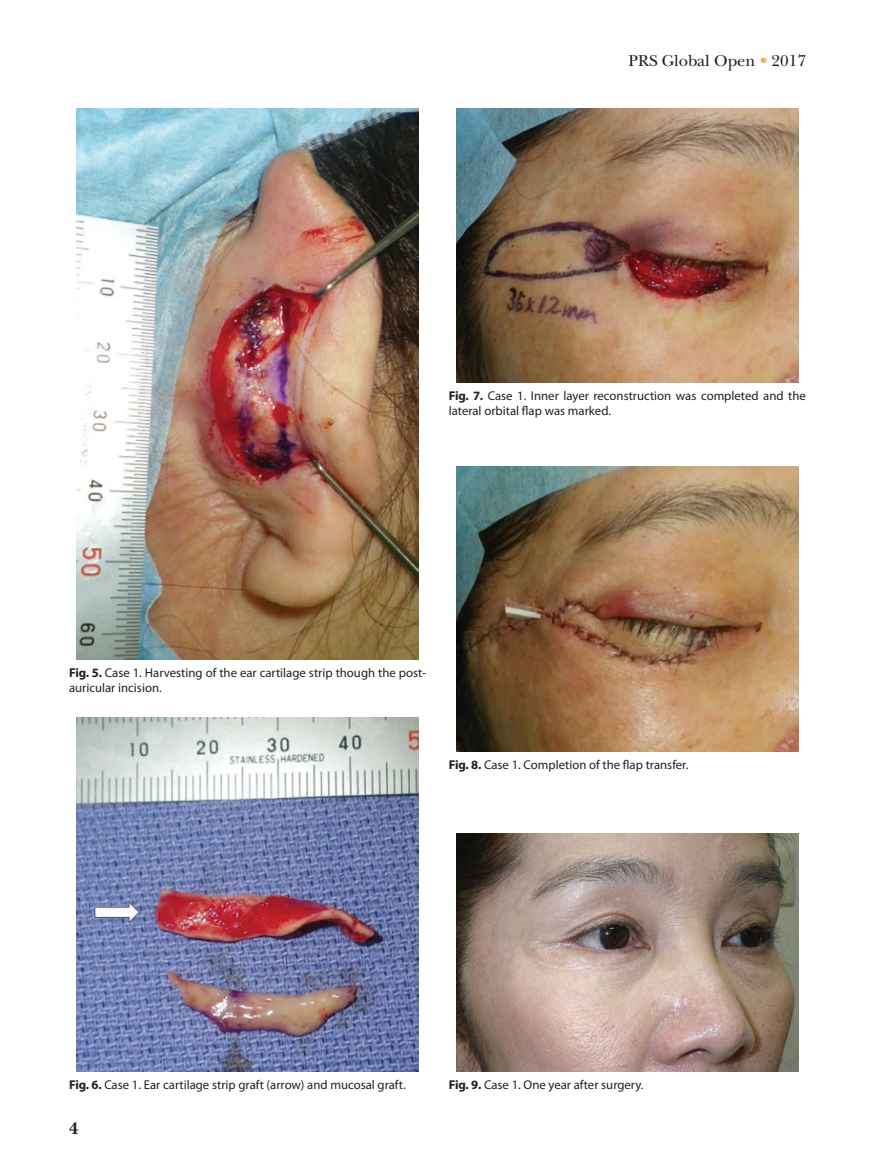
<style>
.page{position:relative;width:878px;height:1175px;background:#fff}
.page>*{position:absolute;margin:0;border:0;box-sizing:border-box;transform-origin:0 0}
.t1{font:700 18px "New Baskerville";color:#231f20}
.t2{font:16.5px "New Baskerville";color:#231f20}
.t3{font:12.75px/15px "Myriad Pro";color:#231f20}
.s1{color:#fab05f}
.s2{font-weight:700}
</style>
<div class="page">
<img style="left:77px;top:108px;width:341px;height:551px">
<img style="left:77px;top:717px;width:341px;height:354px">
<img style="left:456px;top:108px;width:342px;height:275px">
<img style="left:456px;top:467px;width:342px;height:284px">
<img style="left:456px;top:833px;width:342px;height:238px">
<p class="t2" style="left:628px;top:51px;width:179px">PRS Global Open <span class="s1">•</span> 2017</p>
<p class="t3" style="left:448px;top:388px;width:359px"><span class="s2">Fig. 7.</span> Case 1. I nner layer reconstruction was completed and the lateral orbital flap was marked.</p>
<p class="t3" style="left:69px;top:665px;width:358px"><span class="s2">Fig. 5.</span> Case 1. Harvesting of the ear cartilage strip though the post&shy;auricular incision.</p>
<p class="t3" style="left:448px;top:757px;width:241px"><span class="s2">Fig. 8.</span> Case 1. Completion of the flap transfer.</p>
<p class="t3" style="left:69px;top:1076px;width:338px"><span class="s2">Fig. 6.</span> Case 1. Ear cartilage strip graft (arrow) and mucosal graft.</p>
<h1 class="t1" style="left:69px;top:1118px;width:11px">4</h1>
<p class="t3" style="left:448px;top:1077px;width:196px"><span class="s2">Fig. 9.</span> Case 1. One year after surgery.</p>
</div>
